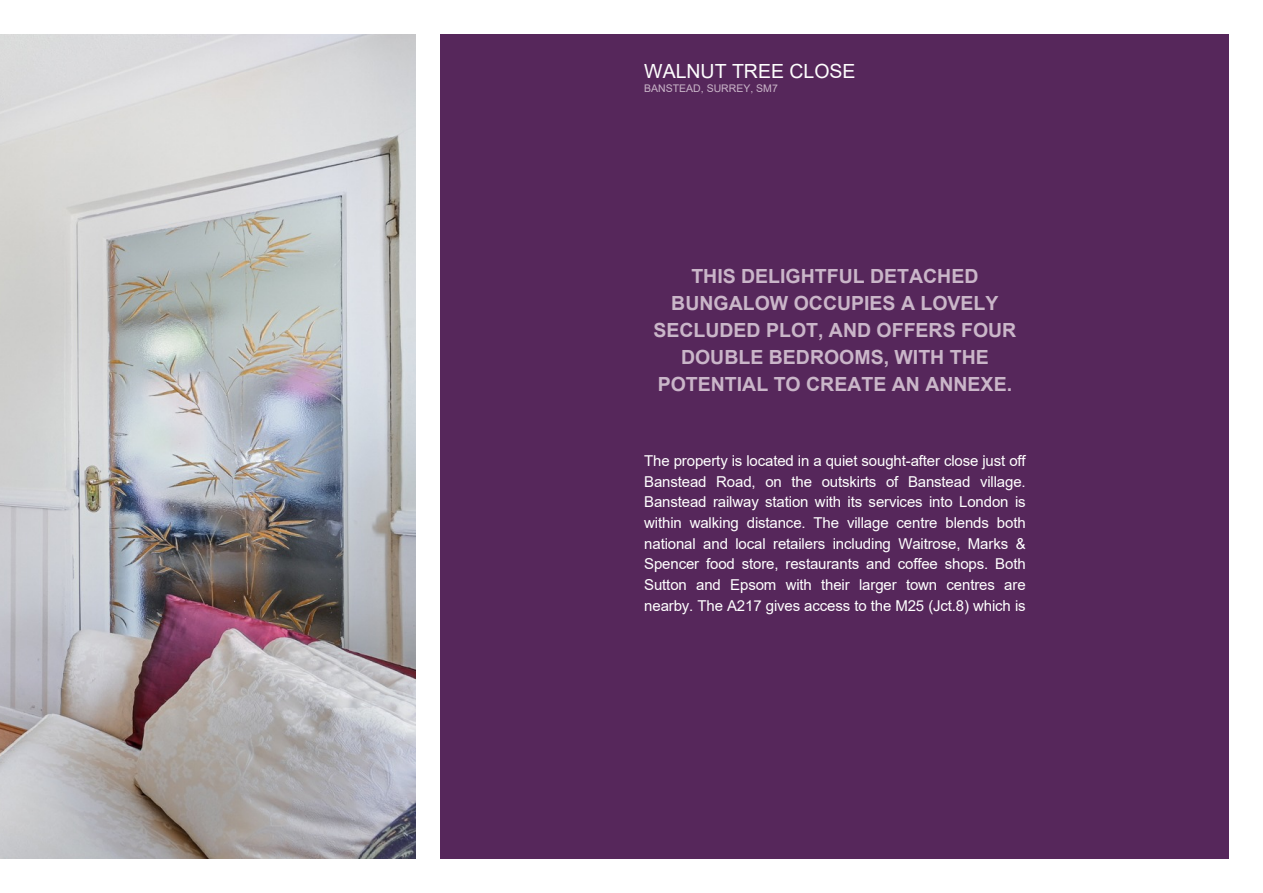
<style>
.page{position:relative;width:1263px;height:893px;background:#fff}
.page>*{position:absolute;margin:0;border:0;box-sizing:border-box;transform-origin:0 0}
.t1{font:700 19.5px/26.8px "Arial";color:#cab6c9;text-align:center}
.t2{font:19.5px "Arial";color:#fefefe}
.t3{font:15px/20.7px "Arial";letter-spacing:-.01em;color:#fff;text-align:justify}
.t4{font:10.5px "Arial";color:#cab6c9}
</style>
<div class="page">
<img style="left:0;top:34px;width:415px;height:825px">
<div style="left:441px;top:35px;width:788px;height:824px;background:#56275b"></div>
<h1 class="t2" style="left:644px;top:63px;width:213px">WALNUT TREE CLOSE</h1>
<p class="t4" style="left:644px;top:84px;width:135px">BANSTEAD, SURREY, SM7</p>
<h1 class="t1" style="left:653px;top:265px;width:364px">THIS DELIGHTFUL DETACHED<br>BUNGALOW OCCUPIES A LOVELY<br>SECLUDED PLOT, AND OFFERS FOUR<br>DOUBLE BEDROOMS, WITH THE<br>POTENTIAL TO CREATE AN ANNEXE.</h1>
<p class="t3" style="left:644px;top:452px;width:383px">The property is located in a quiet sought-after close just off Banstead Road, on the outskirts of Banstead village.<br>Banstead railway station with its services into London is within walking distance. The village centre blends both national and local retailers including Waitrose, Marks &amp; Spencer food store, restaurants and coffee shops. Both Sutton and Epsom with their larger town centres are nearby. The A217 gives access to the M25 (Jct.8) which is</p>
</div>
